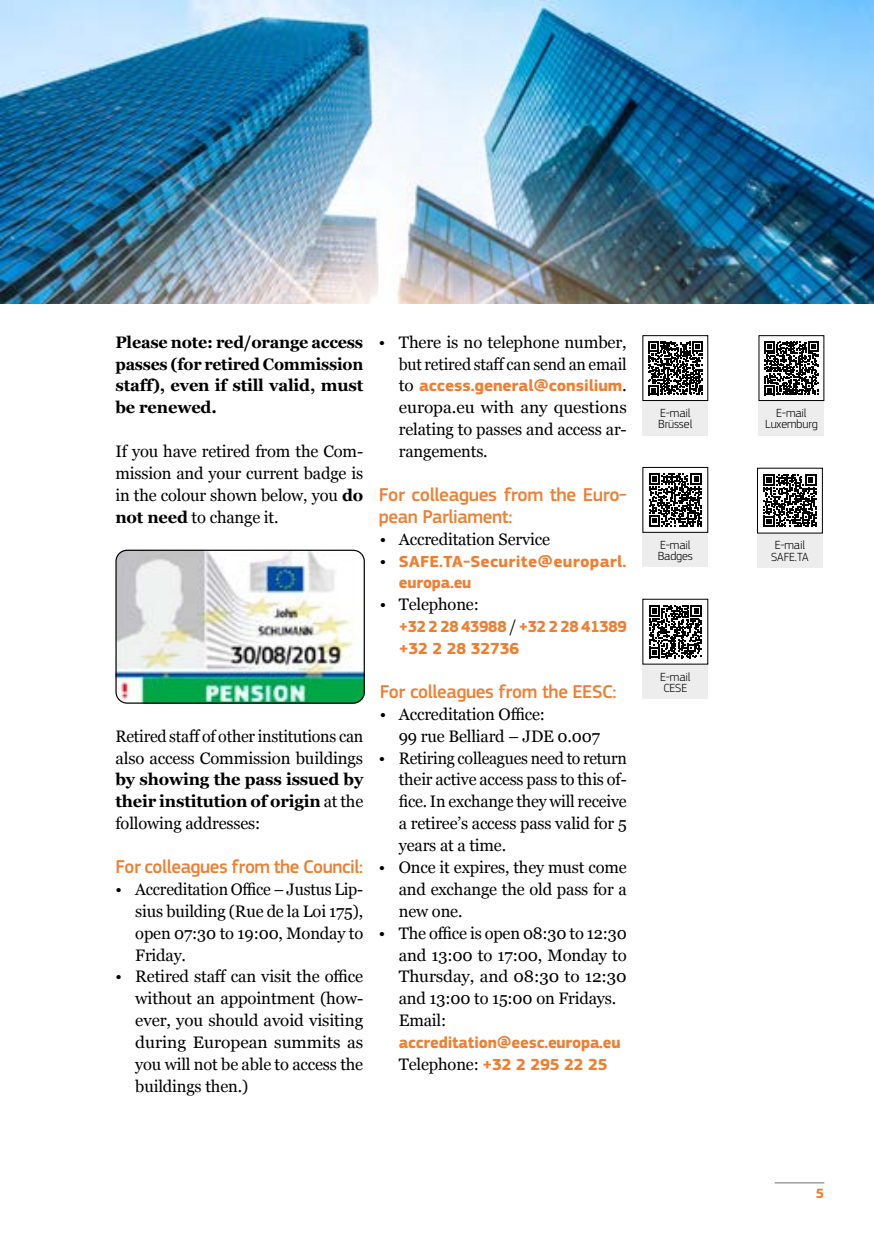
<style>
.page{position:relative;width:874px;height:1241px;background:#fff}
.page>*{position:absolute;margin:0;border:0;box-sizing:border-box;transform-origin:0 0}
.IS-M-Subtitle_ORANGE_052{font:500 19.25px/21.9px "EC Square Sans Pro";letter-spacing:-.02em;color:#f07e31}
.IS-M-Body_BULLETS{font:16.62px/21.9px "Georgia";letter-spacing:-.01em;color:#000;text-align:justify}
.IS-M-Body{font:16.62px/21.9px "Georgia";letter-spacing:-.01em;color:#000;text-align:justify;scale:.96 1}
.IS-M-Body-2{font:16.62px/21.9px "Georgia";letter-spacing:-.01em;color:#000;text-align:justify}
.IS-M-Body-3{font:700 16.62px/21.9px "Georgia";letter-spacing:-.01em;color:#000;text-align:justify}
.IS-M-Body_INDENT{font:700 16.62px "EC Square Sans Pro";letter-spacing:-.01em;color:#f07e31}
.IS-M-Body_BULLETS-2{font:700 16.62px/21.9px "EC Square Sans Pro";letter-spacing:.015em;color:#f07e31;scale:1.04 1}
.IS-M-Body_INDENT-2{font:700 16.62px/21.9px "EC Square Sans Pro";letter-spacing:-.01em;color:#f07e31;scale:.94 1}
.IS-M-Body_INDENT-3{font:16.62px "Georgia";letter-spacing:-.01em;color:#000}
.t1{font:700 14px "EC Square Sans Pro";color:#f07e31}
.t2{font:300 12.25px/11.4px "EC Square Sans Pro";letter-spacing:-.01em;color:#000}
.s1{font-weight:700}
.s2{font-family:"EC Square Sans Pro";font-weight:700;color:#f07e31}
.s3{font-family:"Georgia";font-weight:400;color:#000}
</style>
<div class="page">
<hr style="left:774px;top:1182px;width:49px;height:1px;background:#706f6f">
<img style="left:115px;top:550px;width:249px;height:153px">
<div style="left:115px;top:549px;width:249px;height:154px;border:1px solid #000;border-radius:11px"></div>
<img style="left:0;top:0;width:873px;height:304px">
<div style="left:642px;top:401px;width:65px;height:34px;background:#ededed"></div>
<svg style="left:648px;top:341px;width:54px;height:54px"></svg>
<div style="left:642px;top:335px;width:65px;height:66px;border:1px solid #000"></div>
<div style="left:642px;top:532px;width:65px;height:35px;background:#ededed"></div>
<svg style="left:649px;top:473px;width:52px;height:53px"></svg>
<div style="left:756px;top:533px;width:66px;height:34px;background:#ededed"></div>
<svg style="left:763px;top:474px;width:53px;height:53px"></svg>
<div style="left:642px;top:664px;width:65px;height:34px;background:#ededed"></div>
<svg style="left:649px;top:605px;width:52px;height:53px"></svg>
<div style="left:758px;top:401px;width:65px;height:34px;background:#ededed"></div>
<svg style="left:764px;top:341px;width:54px;height:54px"></svg>
<div style="left:758px;top:335px;width:65px;height:66px;border:1px solid #000"></div>
<p class="IS-M-Body-3" style="left:115px;top:330px;width:249px">Please note: red/orange access passes (for retired Commission staff), even if still valid, must be renewed.</p>
<p class="IS-M-Body-2" style="left:115px;top:439px;width:249px">If you have retired from the Com&shy;mission and your current badge is in the colour shown below, you <span class="s1">do not need</span> to change it.</p>
<p class="IS-M-Body" style="left:115px;top:724px;width:259px">Retired staff of other institutions can also access Commission buildings <span class="s1">by showing the pass issued by their institution of origin</span> at the following addresses:</p>
<h2 class="IS-M-Subtitle_ORANGE_052" style="left:115px;top:855px;width:249px">For colleagues from the Council:</h2>
<p class="IS-M-Body_BULLETS" style="left:135px;top:877px;width:229px;text-indent:-20px">• Accreditation Office – Justus Lip&shy;sius building (Rue de la Loi 175), open 07:30 to 19:00, Monday to Friday.</p>
<p class="IS-M-Body_BULLETS" style="left:135px;top:964px;width:229px;text-indent:-20px">• Retired staff can visit the office without an appointment (how&shy;ever, you should avoid visiting during European summits as you will not be able to access the buildings then.)</p>
<p class="IS-M-Body_BULLETS" style="left:398px;top:330px;width:229px;text-indent:-20px">• There is no telephone number, but retired staff can send an email to <span class="s2">access.general@consilium</span>. europa.eu with any questions relating to passes and access ar&shy;rangements.</p>
<h2 class="IS-M-Subtitle_ORANGE_052" style="left:379px;top:484px;width:249px">For colleagues from the Euro&shy;pean Parliament:</h2>
<p class="IS-M-Body_BULLETS" style="left:379px;top:527px;width:172px">• Accreditation Service</p>
<p class="IS-M-Body_BULLETS-2" style="left:398px;top:550px;width:220px;text-indent:-19px"><span class="s3">•</span> SAFE.TA-Securite@europarl. europa.eu</p>
<p class="IS-M-Body_BULLETS" style="left:379px;top:593px;width:101px">• Telephone:</p>
<p class="IS-M-Body_INDENT-2" style="left:398px;top:616px;width:244px">+32 2 28 43988 <span class="s3">/</span> +32 2 28 41389 +32 2 28 32736</p>
<h2 class="IS-M-Subtitle_ORANGE_052" style="left:379px;top:680px;width:238px">For colleagues from the EESC:</h2>
<p class="IS-M-Body_BULLETS" style="left:379px;top:702px;width:167px">• Accreditation Office:</p>
<p class="IS-M-Body_INDENT-3" style="left:398px;top:723px;width:202px">99 rue Belliard – JDE 0.007</p>
<p class="IS-M-Body_BULLETS" style="left:398px;top:746px;width:229px;text-indent:-20px">• Retiring colleagues need to return their active access pass to this of&shy;fice. In exchange they will receive a retiree’s access pass valid for 5 years at a time.</p>
<p class="IS-M-Body_BULLETS" style="left:398px;top:855px;width:229px;text-indent:-20px">• Once it expires, they must come and exchange the old pass for a new one.</p>
<p class="IS-M-Body_BULLETS" style="left:398px;top:921px;width:229px;text-indent:-20px">• The office is open 08:30 to 12:30 and 13:00 to 17:00, Monday to Thursday, and 08:30 to 12:30 and 13:00 to 15:00 on Fridays.</p>
<p class="IS-M-Body_INDENT-3" style="left:398px;top:1008px;width:49px">Email:</p>
<p class="IS-M-Body_INDENT" style="left:398px;top:1032px;width:223px">accreditation@eesc.europa.eu</p>
<p class="IS-M-Body_INDENT" style="left:398px;top:1054px;width:210px"><span class="s3">Telephone:</span> +32 2 295 22 25</p>
<p class="t2" style="left:658px;top:407px;width:36px">E-mail<br>Brüssel</p>
<p class="t2" style="left:659px;top:539px;width:32px">E-mail</p>
<p class="t2" style="left:657px;top:550px;width:37px">Badges</p>
<p class="t2" style="left:659px;top:670px;width:32px">E-mail</p>
<p class="t2" style="left:663px;top:682px;width:25px">CESE</p>
<p class="t2" style="left:764px;top:407px;width:54px;text-align:center">E-mail<br>Luxemburg</p>
<p class="t2" style="left:774px;top:539px;width:32px">E-mail</p>
<p class="t2" style="left:770px;top:551px;width:39px">SAFE.TA</p>
<p class="t1" style="left:815px;top:1184px;width:10px">5</p>
</div>
